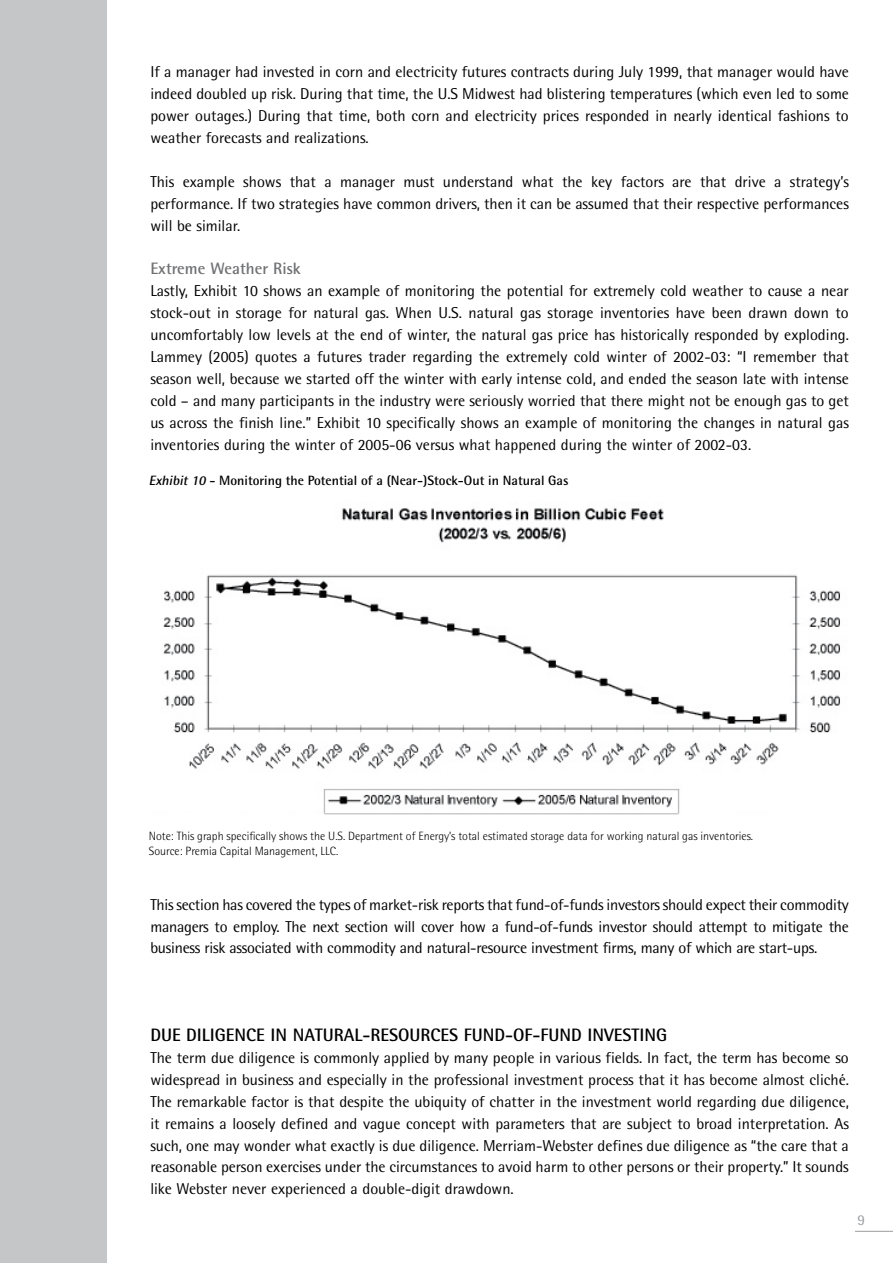
<style>
.page{position:relative;width:893px;height:1263px;background:#fff}
.page>*{position:absolute;margin:0;border:0;box-sizing:border-box;transform-origin:0 0}
.t1{font:700 18px "Rotis Semi Sans";color:#000}
.t2{font:700 16.5px "Rotis Semi Sans";color:#707173}
.t3{font:15.75px/21.9px "Rotis Semi Sans";color:#000;text-align:justify}
.t4{font:700 13.5px "Rotis Semi Sans";color:#000}
.t5{font:300 12px/14.4px "Rotis Semi Sans";color:#000}
.s1{font-style:italic}
</style>
<div class="page">
<div style="left:0;top:0;width:106px;height:1263px;background:#c5c6c8"></div>
<hr style="left:855px;top:1231px;width:38px;height:1px;background:#9c9d9f">
<img style="left:163px;top:508px;width:677px;height:306px">
<p class="t3" style="left:150px;top:61px;width:700px">If a manager had invested in corn and electricity futures contracts during July 1999, that manager would have indeed doubled up risk. During that time, the U.S Midwest had blistering temperatures (which even led to some power outages.) During that time, both corn and electricity prices responded in nearly identical fashions to weather forecasts and realizations.</p>
<p class="t3" style="left:150px;top:170px;width:700px">This example shows that a manager must understand what the key factors are that drive a strategy’s performance. If two strategies have common drivers, then it can be assumed that their respective performances will be similar.</p>
<p class="t2" style="left:150px;top:259px;width:152px">Extreme Weather Risk</p>
<p class="t3" style="left:150px;top:280px;width:700px">Lastly, Exhibit 10 shows an example of monitoring the potential for extremely cold weather to cause a near stock-out in storage for natural gas. When U.S. natural gas storage inventories have been drawn down to uncomfortably low levels at the end of winter, the natural gas price has historically responded by exploding.<br>Lammey (2005) quotes a futures trader regarding the extremely cold winter of 2002-03: “I remember that season well, because we started off the winter with early intense cold, and ended the season late with intense cold – and many participants in the industry were seriously worried that there might not be enough gas to get us across the finish line.” Exhibit 10 specifically shows an example of monitoring the changes in natural gas inventories during the winter of 2005-06 versus what happened during the winter of 2002-03.</p>
<p class="t4" style="left:149px;top:472px;width:421px"><span class="s1">Exhibit 10</span> - Monitoring the Potential of a (Near-)Stock-Out in Natural Gas</p>
<p class="t5" style="left:149px;top:829px;width:606px">Note: This graph specifically shows the U.S. Department of Energy’s total estimated storage data for working natural gas inventories.<br>Source: Premia Capital Management, LLC.</p>
<p class="t3" style="left:150px;top:893px;width:700px">This section has covered the types of market-risk reports that fund-of-funds investors should expect their commodity managers to employ. The next section will cover how a fund-of-funds investor should attempt to mitigate the business risk associated with commodity and natural-resource investment firms, many of which are start-ups.</p>
<p class="t1" style="left:150px;top:1024px;width:518px">DUE DILIGENCE IN NATURAL-RESOURCES FUND-OF-FUND INVESTING</p>
<p class="t3" style="left:150px;top:1046px;width:700px">The term due diligence is commonly applied by many people in various fields. In fact, the term has become so widespread in business and especially in the professional investment process that it has become almost cliché.<br>The remarkable factor is that despite the ubiquity of chatter in the investment world regarding due diligence, it remains a loosely defined and vague concept with parameters that are subject to broad interpretation. As such, one may wonder what exactly is due diligence. Merriam-Webster defines due diligence as “the care that a reasonable person exercises under the circumstances to avoid harm to other persons or their property.” It sounds like Webster never experienced a double-digit drawdown.</p>
</div>
